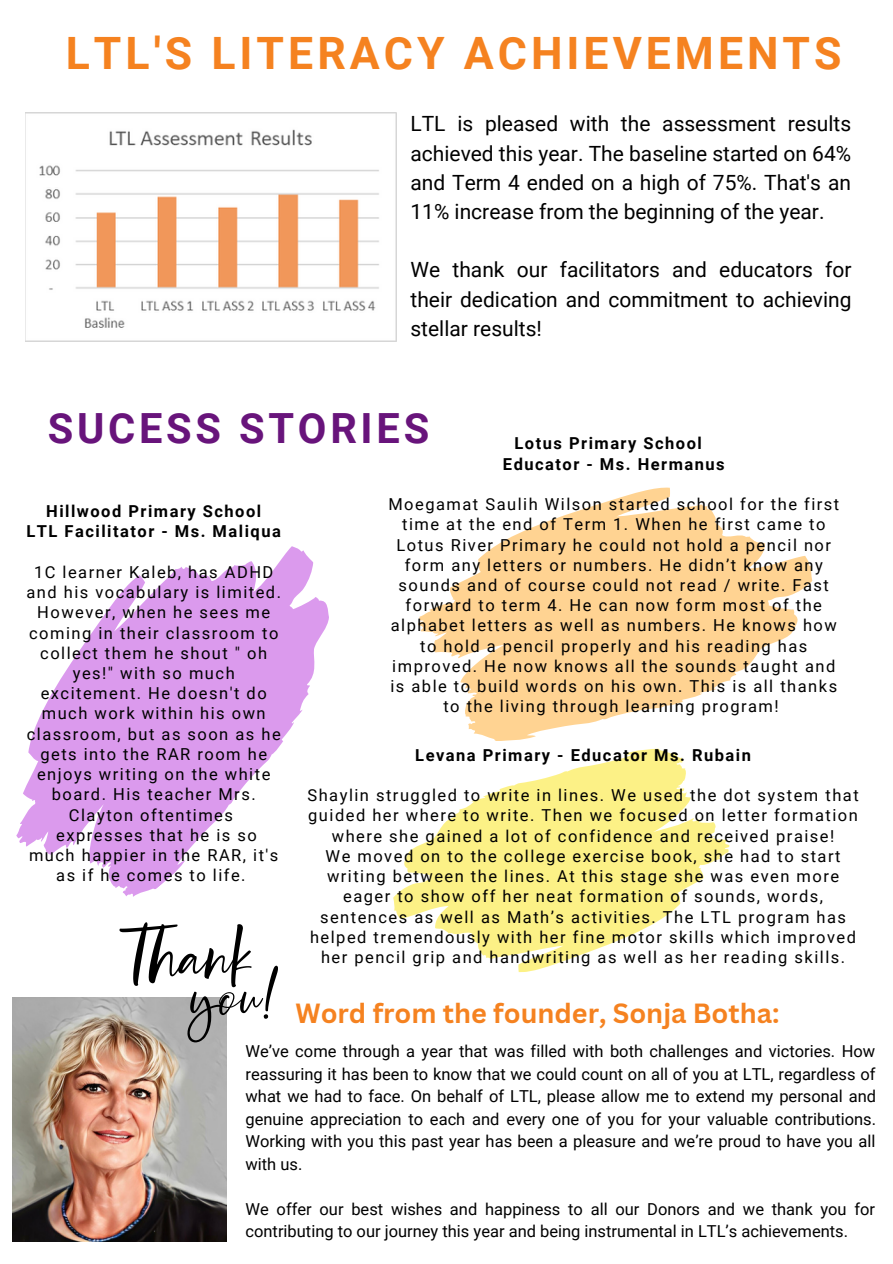
<style>
.page{position:relative;width:893px;height:1264px;background:#fff}
.page>*{position:absolute;margin:0;border:0;box-sizing:border-box;transform-origin:0 0}
.t1{font:700 44.55px "Roboto";letter-spacing:.09em;color:#f58220}
.t2{font:700 41.55px "Roboto";letter-spacing:.09em;color:#68147b}
.t3{font:700 27px "Canva Sans";color:#f58220}
.t4{font:21px/29.2px "Roboto";color:#000;text-align:justify}
.t5{font:16.5px/20.2px "Roboto";letter-spacing:.09em;color:#000;text-align:center}
.t6{font:16.5px/22.5px "Roboto";color:#000}
.t7{font:700 16.5px/20.2px "Roboto";letter-spacing:.09em;color:#000;text-align:center}
</style>
<div class="page">
<img style="left:12px;top:997px;width:215px;height:244px">
<svg style="left:119px;top:922px;width:159px;height:120px"></svg>
<svg style="left:16px;top:546px;width:313px;height:350px;fill:#db9aed"></svg>
<svg style="left:418px;top:487px;width:394px;height:254px;fill:#ffd392"></svg>
<svg style="left:393px;top:748px;width:336px;height:224px;fill:#fcf186"></svg>
<img style="left:25px;top:112px;width:371px;height:230px">
<h1 class="t1" style="left:66px;top:28px;width:777px">LTL'S LITERACY ACHIEVEMENTS</h1>
<p class="t4" style="left:410px;top:109px;width:442px">LTL is pleased with the assessment results achieved this year. The baseline started on 64% and Term 4 ended on a high of 75%. That's an 11% increase from the beginning of the year.</p>
<p class="t4" style="left:410px;top:256px;width:442px">We thank our facilitators and educators for their dedication and commitment to achieving stellar results!</p>
<h2 class="t2" style="left:48px;top:405px;width:383px">SUCESS STORIES</h2>
<p class="t7" style="left:503px;top:433px;width:223px;text-align:left;text-indent:12px">Lotus Primary School<br>Educator - Ms. Hermanus</p>
<p class="t5" style="left:388px;top:494px;width:452px">Moegamat Saulih Wilson started school for the first time at the end of Term 1. When he first came to Lotus River Primary he could not hold a pencil nor form any letters or numbers. He didn’t know any sounds and of course could not read / write. Fast forward to term 4. He can now form most of the alphabet letters as well as numbers. He knows how to hold a pencil properly and his reading has improved. He now knows all the sounds taught and is able to build words on his own. This is all thanks to the living through learning program!</p>
<p class="t7" style="left:27px;top:501px;width:256px">Hillwood Primary School<br>LTL Facilitator - Ms. Maliqua</p>
<p class="t5" style="left:26px;top:562px;width:256px">1C learner Kaleb, has ADHD and his vocabulary is limited.<br>However, when he sees me coming in their classroom to collect them he shout " oh yes!" with so much excitement. He doesn't do much work within his own classroom, but as soon as he gets into the RAR room he enjoys writing on the white board. His teacher Mrs.<br>Clayton oftentimes expresses that he is so<br>much happier in the RAR, it's as if he comes to life.</p>
<p class="t7" style="left:415px;top:745px;width:337px">Levana Primary - Educator Ms. Rubain</p>
<p class="t5" style="left:307px;top:785px;width:552px">Shaylin struggled to write in lines. We used the dot system that guided her where to write. Then we focused on letter formation where she gained a lot of confidence and received praise!<br>We moved on to the college exercise book, she had to start writing between the lines. At this stage she was even more eager to show off her neat formation of sounds, words, sentences as well as Math’s activities. The LTL program has helped tremendously with her fine motor skills which improved her pencil grip and handwriting as well as her reading skills.</p>
<h3 class="t3" style="left:295px;top:994px;width:485px">Word from the founder, Sonja Botha:</h3>
<p class="t5" style="left:245px;top:1040px;width:632px;line-height:22.5px;text-align:justify">We’ve come through a year that was filled with both challenges and victories. How reassuring it has been to know that we could count on all of you at LTL, regardless of what we had to face. On behalf of LTL, please allow me to extend my personal and genuine appreciation to each and every one of you for your valuable contributions.<br>Working with you this past year has been a pleasure and we’re proud to have you all with us.</p>
<p class="t6" style="left:245px;top:1197px;width:631px">We offer our best wishes and happiness to all our Donors and we thank you for contributing to our journey this year and being instrumental in LTL’s achievements.</p>
</div>
